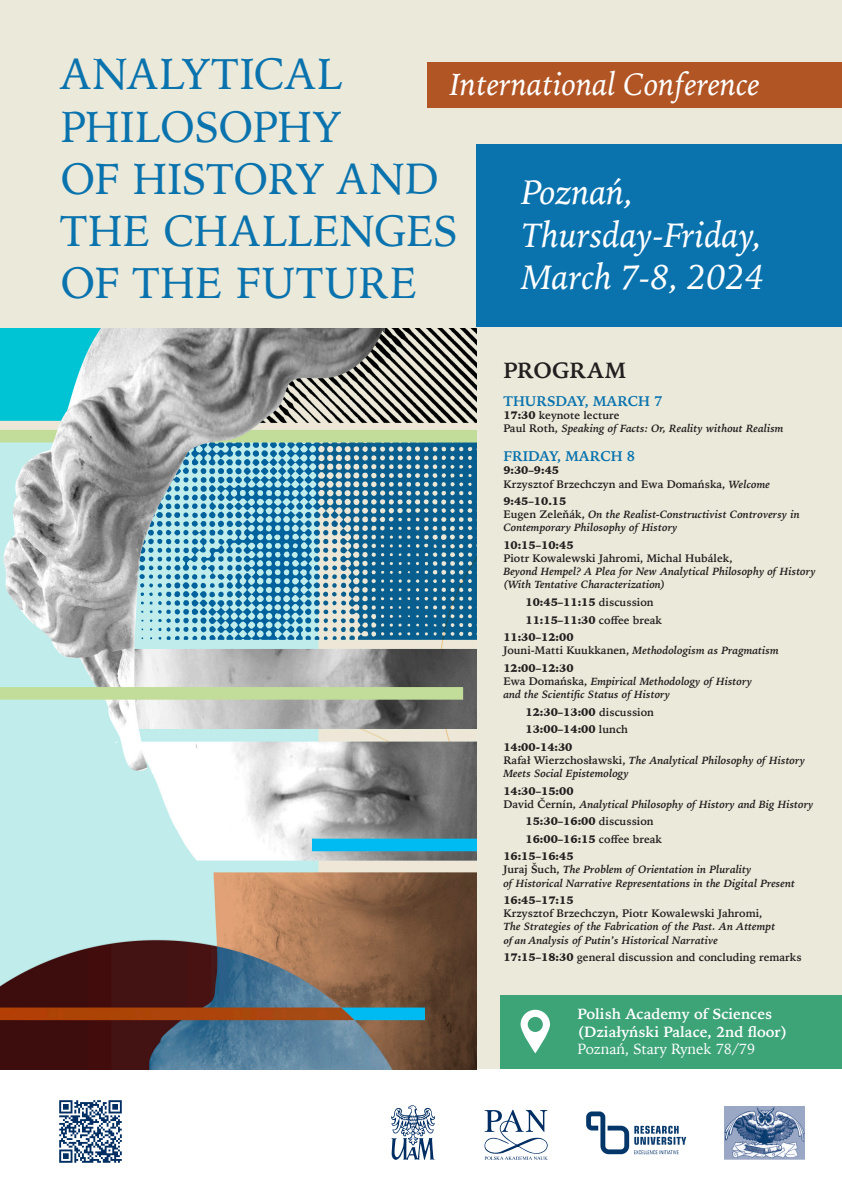
<style>
.page{position:relative;width:842px;height:1191px;background:#fff}
.page>*{position:absolute;margin:0;border:0;box-sizing:border-box;transform-origin:0 0}
.t1{font:43.4px/52px "Iowan Old Style";letter-spacing:.01em;color:#0a73ae}
.t2{font:italic 35.5px/42.6px "Iowan Old Style";color:#fff}
.t3{font:italic 31.9px "Iowan Old Style";color:#fff}
.t4{font:700 22px "Iowan Old Style";letter-spacing:.005em;color:#231f20}
.t5{font:700 14.8px/17.7px "Iowan Old Style";color:#fff}
.t6{font:700 14.1px "Iowan Old Style";color:#0a73ae}
.t7{font:italic 700 10.9px/13.1px "Iowan Old Style";color:#231f20}
.t8{font:900 10.9px "Iowan Old Style";color:#231f20}
.t9{font:700 10.9px/13.1px "Iowan Old Style";color:#231f20}
.s1{font-weight:900;font-style:normal}
.s2{font-style:normal}
.s3{font-weight:900}
.s4{font-style:italic}
.s5{font-weight:700}
.s6{font-family:"Minion Pro"}
.s7{font-weight:400}
</style>
<div class="page">
<div style="left:0;top:0;width:842px;height:1069px;background:#ebeada"></div>
<img style="left:0;top:329px;width:476px;height:741px">
<div style="left:476px;top:144px;width:366px;height:183px;background:#0a73ae"></div>
<div style="left:500px;top:995px;width:342px;height:74px;background:#3da478"></div>
<div style="left:428px;top:63px;width:414px;height:45px;background:#b15525"></div>
<svg style="left:484px;top:1109px;width:64px;height:50px"></svg>
<svg style="left:391px;top:1105px;width:44px;height:55px"></svg>
<img style="left:725px;top:1106px;width:79px;height:53px">
<img style="left:59px;top:1100px;width:63px;height:63px">
<img style="left:586px;top:1111px;width:101px;height:44px">
<svg style="left:521px;top:1009px;width:29px;height:44px"></svg>
<div style="left:528px;top:1017px;width:15px;height:15px;background:#3da478;border-radius:50%"></div>
<p class="t1" style="left:60px;top:46px;width:398px">ANALYTICAL<br>PHILOSOPHY<br>OF HISTORY AND<br>THE CHALLENGES<br>OF THE FUTURE</p>
<p class="t3" style="left:450px;top:57px;width:312px">International Conference</p>
<p class="t2" style="left:521px;top:169px;width:245px">Poznań,<br>Thursday-Friday,<br>March 7-8, 2024</p>
<p class="t4" style="left:503px;top:350px;width:124px">PROGRAM</p>
<p class="t6" style="left:503px;top:388px;width:161px">THURSDAY, MARCH 7</p>
<p class="t7" style="left:503px;top:408px;width:282px"><span class="s1">17:30</span> <span class="s2">keynote lecture<br>Paul Roth,</span> Speaking of Facts: Or, Reality without Realism</p>
<p class="t6" style="left:503px;top:443px;width:133px">FRIDAY, MARCH 8</p>
<p class="t9" style="left:503px;top:463px;width:268px"><span class="s3">9:30–9:45<br></span>Krzysztof Brzechczyn and Ewa Domańska, <span class="s4">Welcome</span></p>
<p class="t7" style="left:503px;top:494px;width:298px"><span class="s1">9:45–10.15<br></span><span class="s2">Eugen Zeleňák,</span> On the Realist-Constructivist Controversy in<br>Contemporary Philosophy of History</p>
<p class="t7" style="left:503px;top:538px;width:314px"><span class="s1">10:15–10:45<br></span><span class="s2">Piotr Kowalewski Jahromi, Michal Hubálek,<br></span>Beyond Hempel? A Plea for New Analytical Philosophy of History (With Tentative Characterization)</p>
<p class="t8" style="left:525px;top:595px;width:130px">10:45–11:15 <span class="s5">discussion</span></p>
<p class="t8" style="left:525px;top:612px;width:138px">11:15–11:30 <span class="s5">coffee break</span></p>
<p class="t8" style="left:503px;top:630px;width:72px">11:30–12:00</p>
<p class="t7" style="left:503px;top:641px;width:277px;line-height:17.6px"><span class="s2">Jouni-Matti Kuukkanen,</span> Methodologism as Pragmatism<br><span class="s1">12:00–12:30</span></p>
<p class="t7" style="left:503px;top:674px;width:250px"><span class="s2">Ewa Domańska,</span> Empirical Methodology of History and the Scientific Status of History</p>
<p class="t8" style="left:525px;top:704px;width:130px">12:30–13:00 <span class="s5">discussion</span></p>
<p class="t8" style="left:525px;top:722px;width:104px">13:00–14:00 <span class="s5">lunch</span></p>
<p class="t8" style="left:503px;top:739px;width:71px">14:00-14:30</p>
<p class="t7" style="left:503px;top:753px;width:303px"><span class="s2">Rafał Wierzchosławski,</span> The Analytical Philosophy of History<br>Meets Social Epistemology</p>
<p class="t7" style="left:503px;top:783px;width:312px"><span class="s1">14:30–15:00<br></span><span class="s2">David Černín,</span> Analytical Philosophy of History and Big History</p>
<p class="t8" style="left:525px;top:814px;width:130px">15:30–16:00 <span class="s5">discussion</span></p>
<p class="t8" style="left:525px;top:831px;width:138px">16:00–16:15 <span class="s5">coffee break</span></p>
<p class="t8" style="left:503px;top:849px;width:72px">16:15–16:45</p>
<p class="t7" style="left:503px;top:862px;width:293px"><span class="s2">Juraj Šuch,</span> The Problem of Orientation in Plurality<br>of Historical Narrative Representations in the Digital Present</p>
<p class="t7" style="left:503px;top:893px;width:273px"><span class="s1">16:45–17:15<br></span><span class="s2">Krzysztof Brzechczyn, Piotr Kowalewski Jahromi, </span>The Strategies of the Fabrication of the Past. An Attempt <span class="s6">of an</span> Analysis of Putin’s Historical Narrative</p>
<p class="t9" style="left:503px;top:950px;width:300px"><span class="s3">17:15–18:30</span> general discussion and concluding remarks</p>
<p class="t5" style="left:577px;top:1004px;width:212px">Polish Academy of Sciences (Działyński Palace, 2nd floor)<br><span class="s7">Poznań, Stary Rynek 78/79</span></p>
</div>
